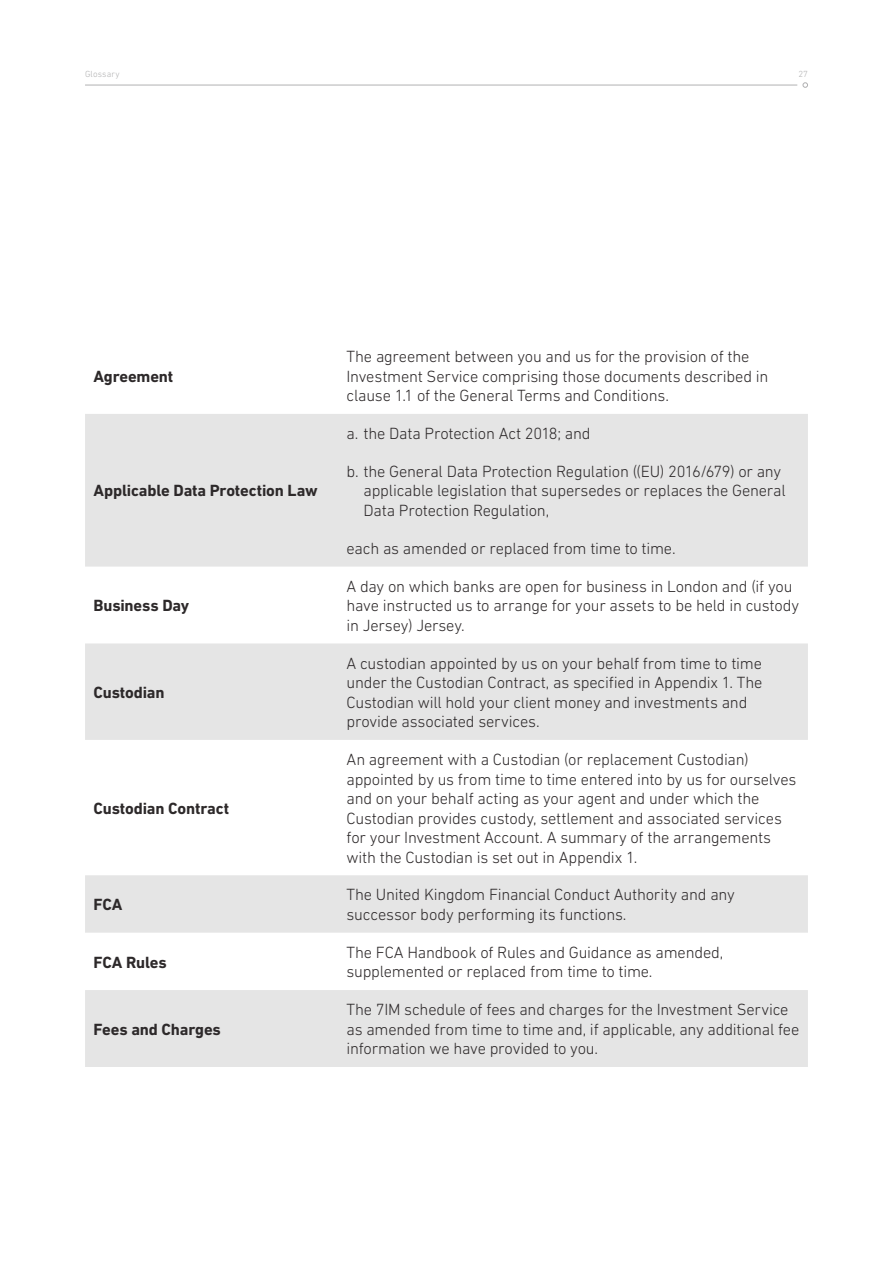
<style>
.page{position:relative;width:893px;height:1263px;background:#fff}
.page>*{position:absolute;margin:0;border:0;box-sizing:border-box;transform-origin:0 0}
.Content_Body_Light_11_13{font:300 16.5px/19.5px "DIN Next LT Pro";letter-spacing:-.015em;color:#2d292a}
.Content_H2_Bold_11_13{font:700 16.5px "DIN Next LT Pro";letter-spacing:-.01em;color:#2d292a}
.t1{font:300 9px "DIN Next LT Pro";letter-spacing:.01em;color:#b1b1b2}
</style>
<div class="page">
<svg style="left:85px;top:414px;width:723px;height:653px;fill:#e5e5e5"></svg>
<svg style="left:803px;top:82px;width:5px;height:6px"></svg>
<hr style="left:85px;top:85px;width:712px;height:1px;background:#b1b1b2">
<p class="t1" style="left:85px;top:68px;width:36px">Glossary</p>
<p class="t1" style="left:798px;top:68px;width:11px">27</p>
<p class="Content_H2_Bold_11_13" style="left:94px;top:366px;width:81px">Agreement</p>
<p class="Content_H2_Bold_11_13" style="left:94px;top:481px;width:226px">Applicable Data Protection Law</p>
<p class="Content_H2_Bold_11_13" style="left:94px;top:596px;width:97px">Business Day</p>
<p class="Content_H2_Bold_11_13" style="left:94px;top:683px;width:72px">Custodian</p>
<p class="Content_H2_Bold_11_13" style="left:94px;top:798px;width:137px">Custodian Contract</p>
<p class="Content_Body_Light_11_13" style="left:347px;top:347px;width:423px">The agreement between you and us for the provision of the<br>Investment Service comprising those documents described in clause 1.1 of the General Terms and Conditions.</p>
<p class="Content_Body_Light_11_13" style="left:347px;top:423px;width:245px">a. the Data Protection Act 2018; and</p>
<p class="Content_Body_Light_11_13" style="left:364px;top:461px;width:424px;text-indent:-17px">b. the General Data Protection Regulation ((EU) 2016/679) or any applicable legislation that supersedes or replaces the General<br>Data Protection Regulation,</p>
<p class="Content_Body_Light_11_13" style="left:347px;top:538px;width:331px">each as amended or replaced from time to time.</p>
<p class="Content_Body_Light_11_13" style="left:347px;top:576px;width:454px">A day on which banks are open for business in London and (if you have instructed us to arrange for your assets to be held in custody in Jersey) Jersey.</p>
<p class="Content_Body_Light_11_13" style="left:347px;top:653px;width:417px">A custodian appointed by us on your behalf from time to time under the Custodian Contract, as specified in Appendix 1. The Custodian will hold your client money and investments and provide associated services.</p>
<p class="Content_Body_Light_11_13" style="left:347px;top:749px;width:451px">An agreement with a Custodian (or replacement Custodian) appointed by us from time to time entered into by us for ourselves and on your behalf acting as your agent and under which the Custodian provides custody, settlement and associated services for your Investment Account. A summary of the arrangements with the Custodian is set out in Appendix 1.</p>
<p class="Content_H2_Bold_11_13" style="left:94px;top:895px;width:31px">FCA</p>
<p class="Content_Body_Light_11_13" style="left:347px;top:885px;width:390px">The United Kingdom Financial Conduct Authority and any successor body performing its functions.</p>
<p class="Content_H2_Bold_11_13" style="left:94px;top:952px;width:75px">FCA Rules</p>
<p class="Content_Body_Light_11_13" style="left:347px;top:942px;width:378px">The FCA Handbook of Rules and Guidance as amended, supplemented or replaced from time to time.</p>
<p class="Content_H2_Bold_11_13" style="left:94px;top:1019px;width:129px">Fees and Charges</p>
<p class="Content_Body_Light_11_13" style="left:347px;top:1000px;width:454px">The 7IM schedule of fees and charges for the Investment Service as amended from time to time and, if applicable, any additional fee information we have provided to you.</p>
</div>
